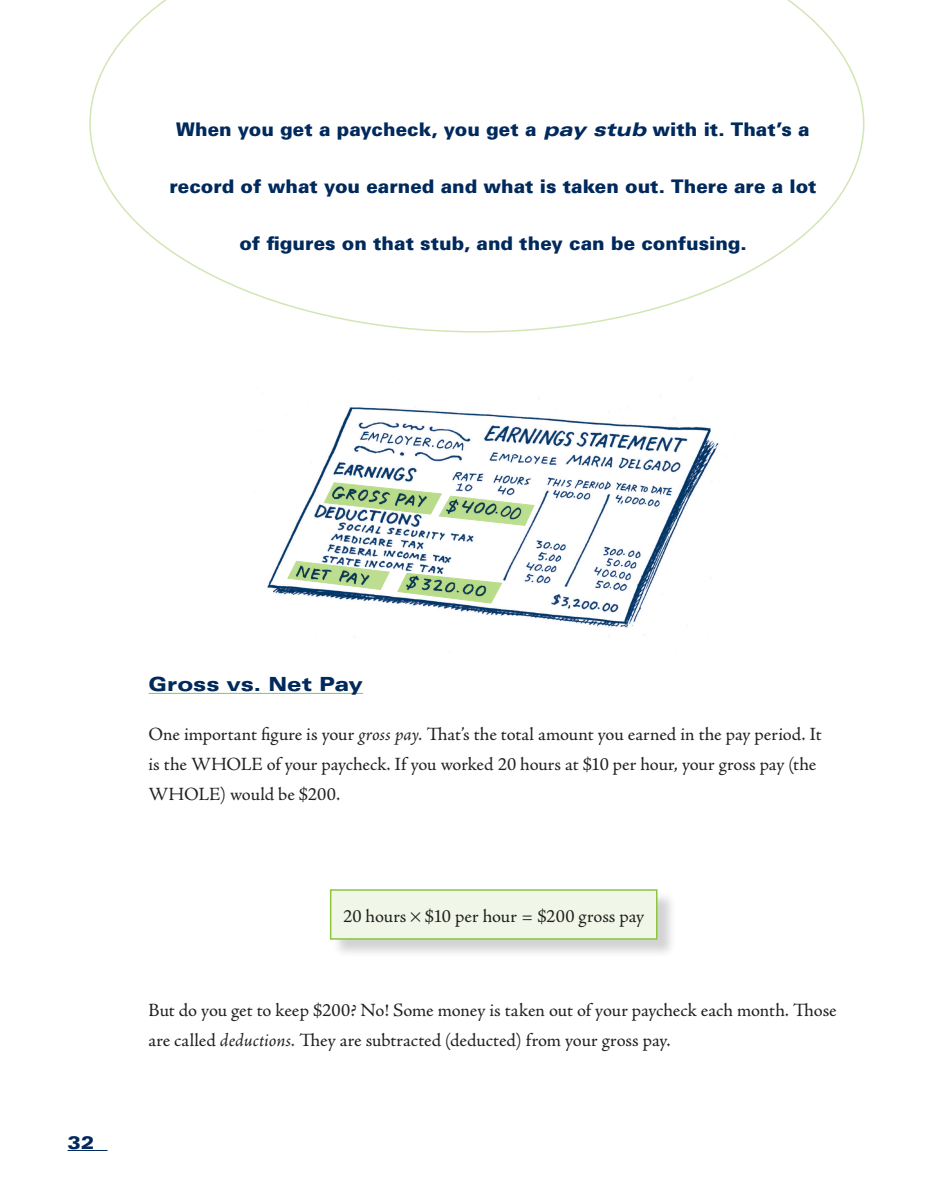
<style>
.page{position:relative;width:932px;height:1202px;background:#fff}
.page>*{position:absolute;margin:0;border:0;box-sizing:border-box;transform-origin:0 0}
.t1{font:900 expanded 19.5px "Univers";color:#00295c}
.t2{font:18.75px/30px "Adobe Jenson Pro";letter-spacing:-.005em;color:#231f20}
.t3{font:900 18.75px "Univers";color:#00295c}
.t4{font:900 expanded 18px "Univers";color:#00295c}
.s1{font-style:italic;font-stretch:expanded}
.s2{font-style:italic}
</style>
<div class="page">
<hr style="left:68px;top:1150px;width:39px;height:1px;background:#00295c">
<svg style="left:89px;top:0;width:775px;height:332px"></svg>
<hr style="left:148px;top:693px;width:215px;height:1px;background:#8bc63e">
<img style="left:267px;top:396px;width:452px;height:240px">
<div style="left:331px;top:891px;width:362px;height:72px;background:#231f20;opacity:.2"></div>
<div style="left:330px;top:890px;width:326px;height:49px;background:#f1f7e8"></div>
<div style="left:330px;top:889px;width:327px;height:50px;border:2px solid #8bc63e"></div>
<svg style="left:323px;top:482px;width:211px;height:44px"></svg>
<svg style="left:287px;top:561px;width:103px;height:29px"></svg>
<svg style="left:397px;top:573px;width:105px;height:30px"></svg>
<p class="t3" style="left:176px;top:118px;width:635px">When you get a paycheck, you get a <span class="s1">pay stub</span> with it. That’s a</p>
<p class="t3" style="left:169px;top:175px;width:648px">record of what you earned and what is taken out. There are a lot</p>
<p class="t3" style="left:239px;top:232px;width:509px">of figures on that stub, and they can be confusing.</p>
<p class="t4" style="left:68px;top:1131px;width:28px">32</p>
<p class="t1" style="left:148px;top:673px;width:216px">Gross vs. Net Pay</p>
<p class="t2" style="left:148px;top:720px;width:674px">One important figure is your <span class="s2">gross pay.</span> That’s the total amount you earned in the pay period. It is the WHOLE of your paycheck. If you worked 20 hours at $10 per hour, your gross pay (the<br>WHOLE) would be $200.</p>
<p class="t2" style="left:343px;top:901px;width:303px">20 hours $10 per hour = $200 gross pay</p>
<p class="t2" style="left:148px;top:995px;width:689px">But do you get to keep $200? No! Some money is taken out of your paycheck each month. Those are called <span class="s2">deductions.</span> They are subtracted (deducted) from your gross pay.</p>
</div>
